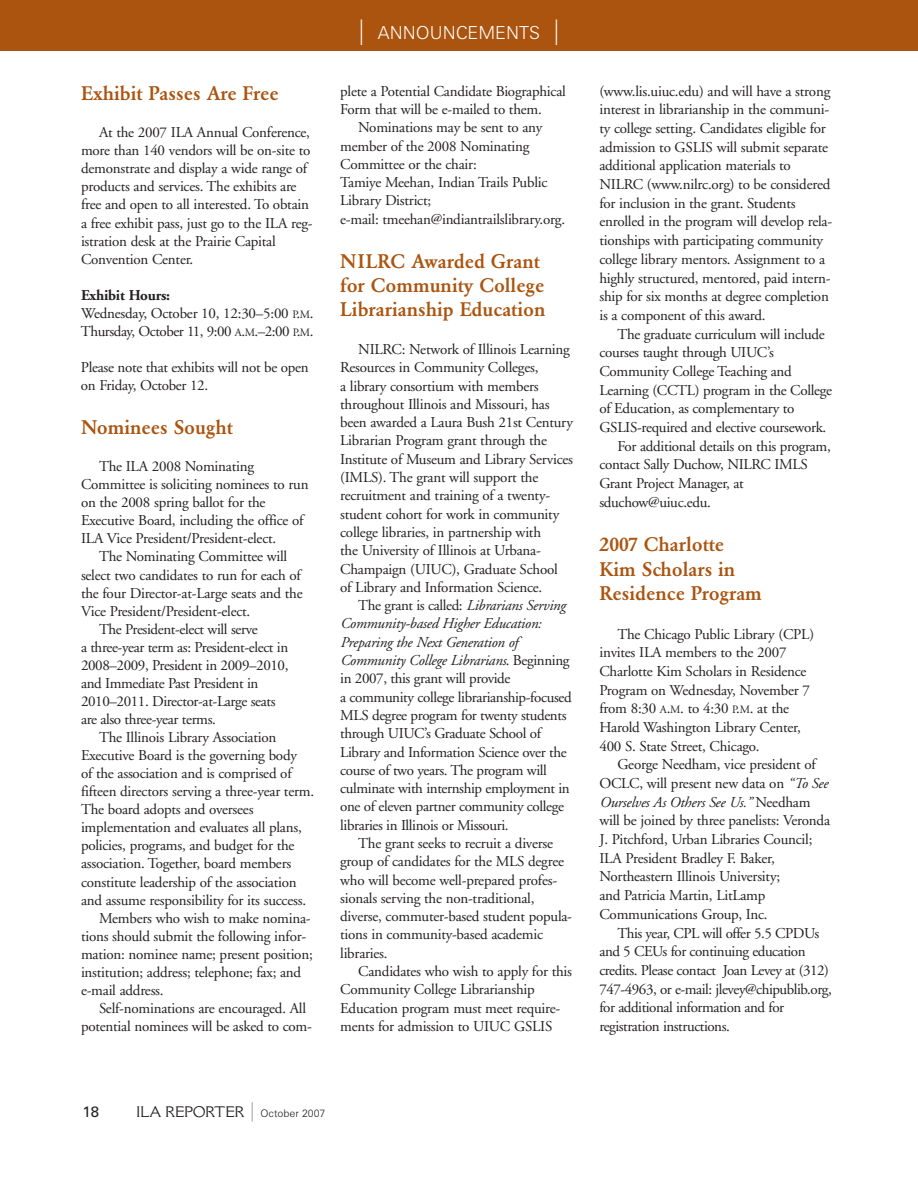
<style>
.page{position:relative;width:918px;height:1188px;background:#fff}
.page>*{position:absolute;margin:0;border:0;box-sizing:border-box;transform-origin:0 0}
.t1{font:500 19.5px/24.3px "Garamond BE";color:#ab540f}
.t2{font:300 18px "Zurich BT";color:#fff}
.t3{font:15px/18.3px "Adobe Garamond";letter-spacing:-.015em;color:#231f20}
.t4{font:15px "Cantoria";letter-spacing:-.02em;color:#231f20}
.t5{font:15px "Zurich BT";color:#231f20}
.s1{font-weight:700}
.s2{font-size:11.25px}
.s3{font-size:25.5px}
.s4{font-style:italic}
.s5{font-family:"Zurich BT";font-weight:300;font-size:19.5px;color:#939598}
.s6{font-family:"Zurich BT";font-weight:300;font-size:10.5px}
</style>
<div class="page">
<div style="left:0;top:0;width:918px;height:51px;background:#ab540f"></div>
<h1 class="t1" style="left:81px;top:82px;width:199px">Exhibit Passes Are Free</h1>
<p class="t3" style="left:81px;top:125px;width:233px;text-indent:18px">At the 2007 ILA Annual Conference, more than 140 vendors will be on-site to demonstrate and display a wide range of products and services. The exhibits are free and open to all interested. To obtain a free exhibit pass, just go to the ILA reg&shy;istration desk at the Prairie Capital Convention Center.</p>
<p class="t3" style="left:81px;top:287px;width:234px"><span class="s1">Exhibit Hours:<br></span>Wednesday, October 10, 12:30–5:00 <span class="s2">P</span>.<span class="s2">M</span>.<br>Thursday, October 11, 9:00 <span class="s2">A</span>.<span class="s2">M</span>.–2:00 <span class="s2">P</span>.<span class="s2">M</span>.</p>
<p class="t3" style="left:81px;top:360px;width:229px">Please note that exhibits will not be open on Friday, October 12.</p>
<h1 class="t1" style="left:81px;top:416px;width:154px">Nominees Sought</h1>
<p class="t3" style="left:81px;top:459px;width:229px;text-indent:18px">The ILA 2008 Nominating Committee is soliciting nominees to run on the 2008 spring ballot for the Executive Board, including the office of ILA Vice President/President-elect.</p>
<p class="t3" style="left:99px;top:549px;width:190px">The Nominating Committee will</p>
<p class="t3" style="left:81px;top:567px;width:221px">select two candidates to run for each of</p>
<p class="t3" style="left:81px;top:585px;width:223px">the four Director-at-Large seats and the</p>
<p class="t3" style="left:81px;top:603px;width:171px">Vice President/President-elect.</p>
<p class="t3" style="left:99px;top:621px;width:160px">The President-elect will serve</p>
<p class="t3" style="left:81px;top:639px;width:209px">a three-year term as: President-elect in</p>
<p class="t3" style="left:81px;top:657px;width:209px">2008–2009, President in 2009–2010,</p>
<p class="t3" style="left:81px;top:675px;width:179px">and Immediate Past President in</p>
<p class="t3" style="left:81px;top:693px;width:196px">2010–2011. Director-at-Large seats</p>
<p class="t3" style="left:81px;top:711px;width:136px">are also three-year terms.</p>
<p class="t3" style="left:99px;top:730px;width:179px">The Illinois Library Association</p>
<p class="t3" style="left:81px;top:748px;width:218px">Executive Board is the governing body</p>
<p class="t3" style="left:81px;top:766px;width:212px">of the association and is comprised of</p>
<p class="t3" style="left:81px;top:784px;width:235px">fifteen directors serving a three-year term.</p>
<p class="t3" style="left:81px;top:802px;width:174px">The board adopts and oversees</p>
<p class="t3" style="left:81px;top:820px;width:222px">implementation and evaluates all plans,</p>
<p class="t3" style="left:81px;top:838px;width:215px">policies, programs, and budget for the</p>
<p class="t3" style="left:81px;top:856px;width:212px">association. Together, board members</p>
<p class="t3" style="left:81px;top:874px;width:217px">constitute leadership of the association</p>
<p class="t3" style="left:81px;top:892px;width:227px">and assume responsibility for its success.</p>
<p class="t3" style="left:99px;top:910px;width:213px">Members who wish to make nomina-</p>
<p class="t3" style="left:81px;top:928px;width:227px">tions should submit the following infor-</p>
<p class="t3" style="left:81px;top:946px;width:233px">mation: nominee name; present position;</p>
<p class="t3" style="left:81px;top:964px;width:222px">institution; address; telephone; fax; and</p>
<p class="t3" style="left:81px;top:982px;width:84px">e-mail address.</p>
<p class="t3" style="left:99px;top:1000px;width:209px">Self-nominations are encouraged. All</p>
<p class="t3" style="left:81px;top:1018px;width:232px">potential nominees will be asked to com-</p>
<p class="t2" style="left:355px;top:27px;width:209px"><span class="s3">|</span> ANNOUNCEMENTS <span class="s3">|</span></p>
<p class="t3" style="left:340px;top:83px;width:227px">plete a Potential Candidate Biographical</p>
<p class="t3" style="left:340px;top:101px;width:203px">Form that will be e-mailed to them.</p>
<p class="t3" style="left:358px;top:120px;width:186px">Nominations may be sent to any</p>
<p class="t3" style="left:340px;top:138px;width:191px">member of the 2008 Nominating</p>
<p class="t3" style="left:340px;top:156px;width:138px">Committee or the chair:</p>
<p class="t3" style="left:340px;top:175px;width:209px">Tamiye Meehan, Indian Trails Public</p>
<p class="t3" style="left:340px;top:193px;width:93px">Library District;</p>
<p class="t3" style="left:340px;top:211px;width:226px">e-mail: tmeehan@indiantrailslibrary.org.</p>
<h1 class="t1" style="left:340px;top:250px;width:207px">NILRC Awarded Grant for Community College<br>Librarianship Education</h1>
<p class="t3" style="left:340px;top:341px;width:234px;text-indent:18px">NILRC: Network of Illinois Learning Resources in Community Colleges,<br>a library consortium with members throughout Illinois and Missouri, has been awarded a Laura Bush 21st Century Librarian Program grant through the Institute of Museum and Library Services (IMLS). The grant will support the recruitment and training of a twenty&shy;student cohort for work in community college libraries, in partnership with<br>the University of Illinois at Urbana-Champaign (UIUC), Graduate School<br>of Library and Information Science.</p>
<p class="t3" style="left:340px;top:598px;width:233px;text-indent:18px">The grant is called: <span class="s4">Librarians Serving Community-based Higher Education:<br>Preparing the Next Generation of Community College Librarians</span>. Beginning in 2007, this grant will provide<br>a community college librarianship-focused MLS degree program for twenty students through UIUC’s Graduate School of Library and Information Science over the course of two years. The program will culminate with internship employment in one of eleven partner community college libraries in Illinois or Missouri.</p>
<p class="t3" style="left:340px;top:835px;width:233px;text-indent:18px">The grant seeks to recruit a diverse group of candidates for the MLS degree who will become well-prepared profes&shy;sionals serving the non-traditional, diverse, commuter-based student popula&shy;tions in community-based academic libraries.</p>
<p class="t3" style="left:340px;top:964px;width:233px;text-indent:18px">Candidates who wish to apply for this Community College Librarianship Education program must meet require&shy;ments for admission to UIUC GSLIS</p>
<p class="t3" style="left:599px;top:83px;width:234px;line-height:18.8px">(www.lis.uiuc.edu) and will have a strong interest in librarianship in the communi&shy;ty college setting. Candidates eligible for admission to GSLIS will submit separate additional application materials to NILRC (www.nilrc.org) to be considered for inclusion in the grant. Students enrolled in the program will develop rela&shy;tionships with participating community college library mentors. Assignment to a highly structured, mentored, paid intern&shy;ship for six months at degree completion is a component of this award.</p>
<p class="t3" style="left:617px;top:326px;width:209px">The graduate curriculum will include</p>
<p class="t3" style="left:599px;top:345px;width:176px">courses taught through UIUC’s</p>
<p class="t3" style="left:599px;top:363px;width:194px">Community College Teaching and</p>
<p class="t3" style="left:599px;top:382px;width:234px">Learning (CCTL) program in the College</p>
<p class="t3" style="left:599px;top:401px;width:197px">of Education, as complementary to</p>
<p class="t3" style="left:599px;top:420px;width:228px">GSLIS-required and elective coursework.</p>
<p class="t3" style="left:617px;top:438px;width:215px">For additional details on this program,</p>
<p class="t3" style="left:599px;top:457px;width:210px">contact Sally Duchow, NILRC IMLS</p>
<p class="t3" style="left:599px;top:476px;width:146px">Grant Project Manager, at</p>
<p class="t3" style="left:599px;top:494px;width:113px">sduchow@uiuc.edu.</p>
<h1 class="t1" style="left:599px;top:534px;width:164px;line-height:24.8px">2007 Charlotte<br>Kim Scholars in<br>Residence Program</h1>
<p class="t3" style="left:599px;top:626px;width:216px;line-height:18.8px;text-indent:18px">The Chicago Public Library (CPL) invites ILA members to the 2007<br>Charlotte Kim Scholars in Residence<br>Program on Wednesday, November 7 from 8:30 <span class="s2">A</span>.<span class="s2">M</span>. to 4:30 <span class="s2">P</span>.<span class="s2">M</span>. at the<br>Harold Washington Library Center,<br>400 S. State Street, Chicago.</p>
<p class="t3" style="left:599px;top:757px;width:232px;line-height:18.8px;text-indent:18px">George Needham, vice president of OCLC, will present new data on <span class="s4">“To See Ourselves As Others See Us.”</span> Needham will be joined by three panelists: Veronda J. Pitchford, Urban Libraries Council; ILA President Bradley F. Baker, Northeastern Illinois University;<br>and Patricia Martin, LitLamp Communications Group, Inc.</p>
<p class="t3" style="left:599px;top:925px;width:234px;line-height:18.8px;text-indent:18px">This year, CPL will offer 5.5 CPDUs and 5 CEUs for continuing education credits. Please contact Joan Levey at (312)<br>747-4963, or e-mail: jlevey@chipublib.org, for additional information and for registration instructions.</p>
<p class="t5" style="left:82px;top:1106px;width:18px">18</p>
<p class="t4" style="left:136px;top:1106px;width:191px">ILA REPORTER <span class="s5">|</span> <span class="s6">October 2007</span></p>
</div>
